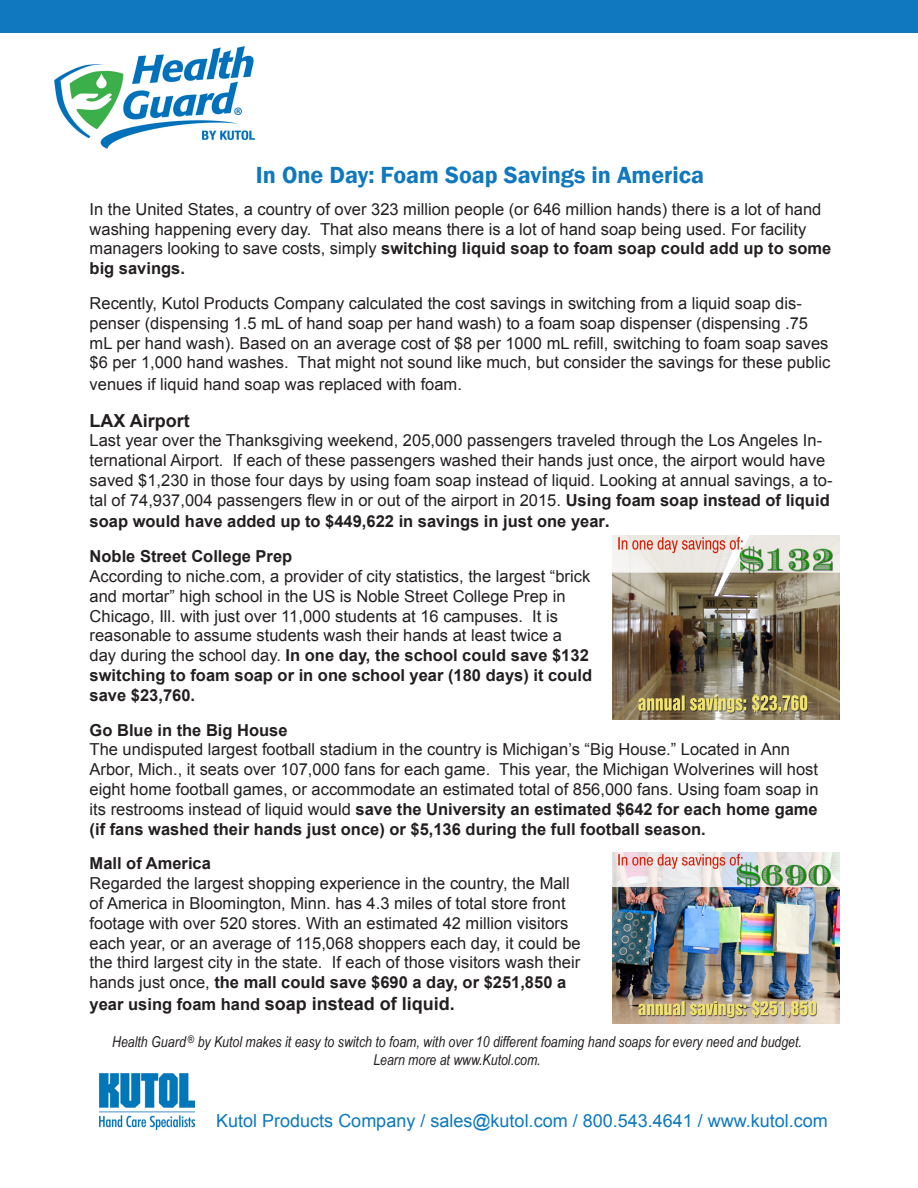
<style>
.page{position:relative;width:918px;height:1188px;background:#fff}
.page>*{position:absolute;margin:0;border:0;box-sizing:border-box;transform-origin:0 0}
.t1{font:600 24px "Franklin Gothic";color:#1078be}
.t2{font:18px "Arial";color:#0c79be}
.t3{font:700 18px "Arial";color:#231f20}
.t4{font:16.5px/19.8px "Arial";color:#231f20}
.t5{font:700 16.5px "Arial";color:#231f20}
.t6{font:italic 15px/18px "Arial Narrow";color:#231f20;text-align:center}
.s1{font-weight:700}
.s2{font-size:18px}
.s3{font-size:16.5px}
</style>
<div class="page">
<img style="left:54px;top:46px;width:201px;height:102px">
<div style="left:0;top:0;width:918px;height:32px;background:#1078be"></div>
<img style="left:612px;top:536px;width:228px;height:184px">
<img style="left:612px;top:852px;width:228px;height:171px">
<img style="left:99px;top:1074px;width:96px;height:56px">
<p class="t1" style="left:256px;top:160px;width:450px">In One Day: Foam Soap Savings in America</p>
<p class="t4" style="left:90px;top:199px;width:743px">In the United States, a country of over 323 million people (or 646 million hands) there is a lot of hand washing happening every day. That also means there is a lot of hand soap being used. For facility managers looking to save costs, simply <span class="s1">switching liquid soap to foam soap could add up to some big savings.</span></p>
<p class="t4" style="left:90px;top:294px;width:742px">Recently, Kutol Products Company calculated the cost savings in switching from a liquid soap dis&shy;penser (dispensing 1.5 mL of hand soap per hand wash) to a foam soap dispenser (dispensing .75 mL per hand wash). Based on an average cost of $8 per 1000 mL refill, switching to foam soap saves $6 per 1,000 hand washes. That might not sound like much, but consider the savings for these public</p>
<p class="t4" style="left:90px;top:375px;width:374px">venues if liquid hand soap was replaced with foam.</p>
<p class="t3" style="left:90px;top:408px;width:102px">LAX Airport</p>
<p class="t4" style="left:90px;top:431px;width:744px">Last year over the Thanksgiving weekend, 205,000 passengers traveled through the Los Angeles In&shy;ternational Airport. If each of these passengers washed their hands just once, the airport would have saved $1,230 in those four days by using foam soap instead of liquid. Looking at annual savings, a to&shy;tal of 74,937,004 passengers flew in or out of the airport in 2015. <span class="s1">Using foam soap instead of liquid</span></p>
<p class="t5" style="left:90px;top:511px;width:522px">soap would have added up to $449,622 in savings in just one year<span class="s2">.</span></p>
<p class="t5" style="left:90px;top:546px;width:204px">Noble Street College Prep</p>
<p class="t4" style="left:90px;top:567px;width:504px">According to niche.com, a provider of city statistics, the largest “brick and mortar” high school in the US is Noble Street College Prep in Chicago, Ill. with just over 11,000 students at 16 campuses. It is reasonable to assume students wash their hands at least twice a day during the school day. <span class="s1">In one day, the school could save $132 switching to foam soap or in one school year (180 days) it could save $23,760.</span></p>
<p class="t5" style="left:90px;top:719px;width:200px">Go Blue in the Big House</p>
<p class="t4" style="left:90px;top:740px;width:731px">The undisputed largest football stadium in the country is Michigan’s “Big House.” Located in Ann Arbor, Mich., it seats over 107,000 fans for each game. This year, the Michigan Wolverines will host eight home football games, or accommodate an estimated total of 856,000 fans. Using foam soap in its restrooms instead of liquid would <span class="s1">save the University an estimated $642 for each home game (if fans washed their hands just once) or $5,136 during the full football season.</span></p>
<p class="t5" style="left:90px;top:853px;width:123px">Mall of America</p>
<p class="t4" style="left:90px;top:874px;width:493px">Regarded the largest shopping experience in the country, the Mall of America in Bloomington, Minn. has 4.3 miles of total store front footage with over 520 stores. With an estimated 42 million visitors each year, or an average of 115,068 shoppers each day, it could be the third largest city in the state. If each of those visitors wash their hands just once, <span class="s1">the mall could save $690 a day, or $251,850 a</span></p>
<p class="t3" style="left:90px;top:992px;width:367px"><span class="s3">year using foam hand</span> soap instead of liquid.</p>
<p class="t6" style="left:112px;top:1033px;width:691px">Health Guard <sup>®</sup> by Kutol makes it easy to switch to foam, with over 10 different foaming hand soaps for every need and budget.<br>Learn more at www.Kutol.com.</p>
<p class="t2" style="left:216px;top:1109px;width:613px">Kutol Products Company / sales@kutol.com / 800.543.4641 / www.kutol.com</p>
</div>
